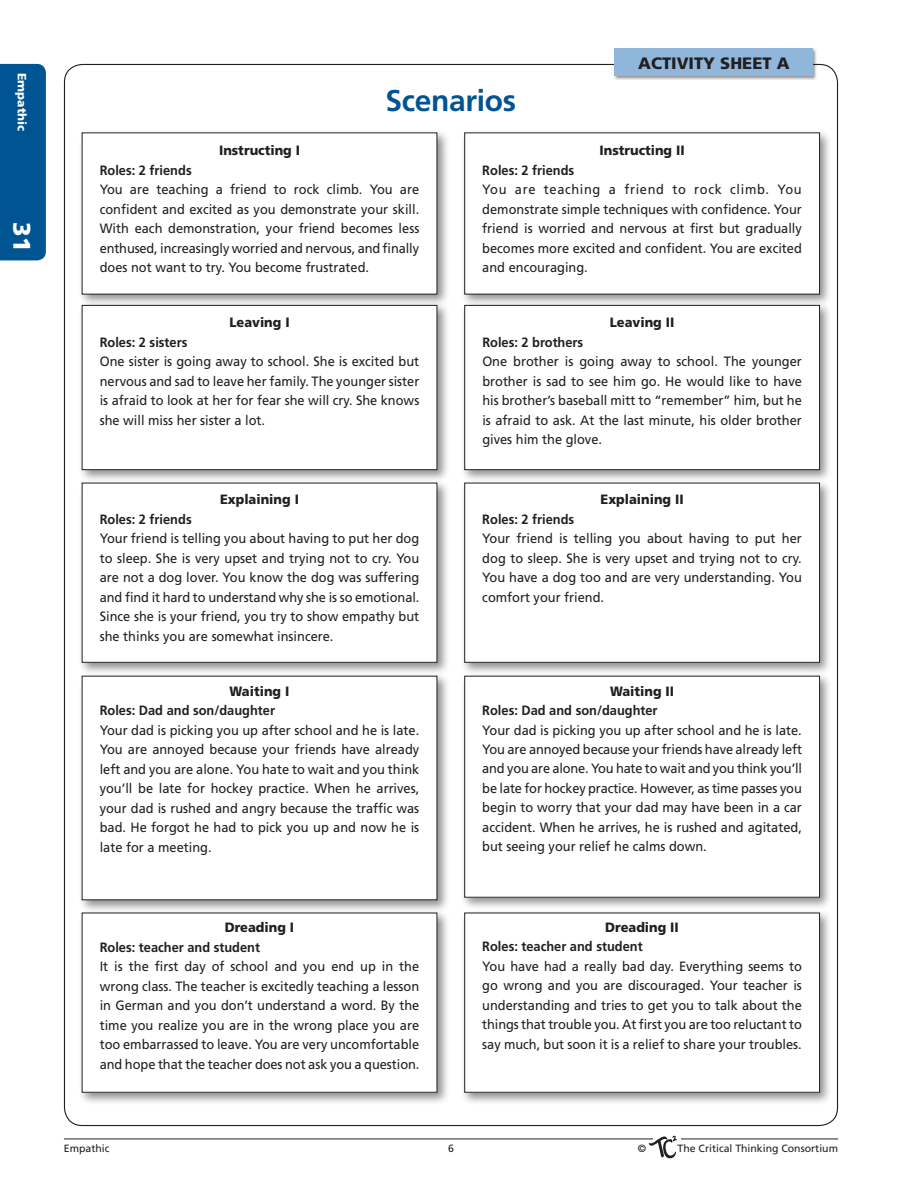
<style>
.page{position:relative;width:920px;height:1190px;background:#fff}
.page>*{position:absolute;margin:0;border:0;box-sizing:border-box;transform-origin:0 0}
.t1{font:700 30px "Frutiger";letter-spacing:-.01em;color:#015492}
.t2{font:900 24px "Frutiger";color:#fff}
.t3{font:900 16.5px "Frutiger";color:#231f20}
.t4{font:13.5px/19.5px "Frutiger";color:#231f20;text-align:justify;scale:.95 1}
.t5{font:700 13.5px "Frutiger";color:#231f20;scale:.95 1}
.t6{font:900 13.5px "Frutiger";color:#231f20;scale:.95 1}
.t7{font:900 12px "Frutiger";color:#fff}
.t8{font:10.5px "Frutiger";color:#231f20}
</style>
<div class="page">
<hr style="left:64px;top:1139px;width:774px;height:1px;background:#231f20">
<hr style="left:653px;top:1137px;width:28px;height:3px;background:#fff">
<svg style="left:649px;top:1135px;width:28px;height:24px"></svg>
<div style="left:613px;top:47px;width:204px;height:33px;background:#231f20;opacity:.5"></div>
<div style="left:615px;top:49px;width:198px;height:27px;background:#90b7db"></div>
<div style="left:78px;top:129px;width:372px;height:178px;background:#231f20;opacity:.5"></div>
<div style="left:82px;top:133px;width:355px;height:161px;background:#fff"></div>
<div style="left:78px;top:301px;width:372px;height:182px;background:#231f20;opacity:.5"></div>
<div style="left:82px;top:305px;width:355px;height:165px;background:#fff"></div>
<div style="left:82px;top:305px;width:355px;height:165px;border:1px solid #231f20"></div>
<div style="left:78px;top:479px;width:372px;height:196px;background:#231f20;opacity:.5"></div>
<div style="left:82px;top:483px;width:355px;height:179px;background:#fff"></div>
<div style="left:82px;top:483px;width:355px;height:180px;border:1px solid #231f20"></div>
<div style="left:78px;top:672px;width:372px;height:241px;background:#231f20;opacity:.5"></div>
<div style="left:82px;top:676px;width:355px;height:224px;background:#fff"></div>
<div style="left:78px;top:909px;width:372px;height:196px;background:#231f20;opacity:.5"></div>
<div style="left:82px;top:913px;width:355px;height:179px;background:#fff"></div>
<div style="left:460px;top:129px;width:373px;height:178px;background:#231f20;opacity:.5"></div>
<div style="left:465px;top:133px;width:354px;height:161px;background:#fff"></div>
<div style="left:464px;top:132px;width:356px;height:162px;border:1px solid #231f20"></div>
<div style="left:460px;top:301px;width:373px;height:182px;background:#231f20;opacity:.5"></div>
<div style="left:465px;top:305px;width:354px;height:165px;background:#fff"></div>
<div style="left:464px;top:305px;width:356px;height:165px;border:1px solid #231f20"></div>
<div style="left:460px;top:479px;width:373px;height:196px;background:#231f20;opacity:.5"></div>
<div style="left:465px;top:483px;width:354px;height:179px;background:#fff"></div>
<div style="left:464px;top:483px;width:356px;height:180px;border:1px solid #231f20"></div>
<div style="left:460px;top:672px;width:373px;height:238px;background:#231f20;opacity:.5"></div>
<div style="left:465px;top:676px;width:354px;height:221px;background:#fff"></div>
<div style="left:464px;top:676px;width:356px;height:221px;border:1px solid #231f20"></div>
<div style="left:460px;top:909px;width:373px;height:196px;background:#231f20;opacity:.5"></div>
<div style="left:465px;top:913px;width:354px;height:179px;background:#fff"></div>
<div style="left:464px;top:912px;width:356px;height:180px;border:1px solid #231f20"></div>
<div style="left:0;top:64px;width:46px;height:196px;background:#015492"></div>
<p class="t7" style="left:29px;top:73px;width:60px;rotate:90deg">Empathic</p>
<h2 class="t2" style="left:36px;top:222px;width:31px;rotate:90deg">31</h2>
<p class="t6" style="left:219px;top:143px;width:87px">Instructing I</p>
<h1 class="t1" style="left:385px;top:83px;width:132px">Scenarios</h1>
<p class="t3" style="left:638px;top:53px;width:153px">ACTIVITY SHEET A</p>
<p class="t6" style="left:599px;top:143px;width:91px">Instructing II</p>
<p class="t5" style="left:100px;top:162px;width:98px">Roles: 2 friends</p>
<p class="t4" style="left:100px;top:180px;width:338px">You are teaching a friend to rock climb. You are confident and excited as you demonstrate your skill.<br>With each demonstration, your friend becomes less enthused, increasingly worried and nervous, and finally does not want to try. You become frustrated.</p>
<p class="t6" style="left:229px;top:315px;width:65px">Leaving I</p>
<p class="t5" style="left:100px;top:334px;width:94px">Roles: 2 sisters</p>
<p class="t4" style="left:100px;top:352px;width:338px">One sister is going away to school. She is excited but nervous and sad to leave her family. The younger sister is afraid to look at her for fear she will cry. She knows she will miss her sister a lot.</p>
<p class="t6" style="left:220px;top:491px;width:84px">Explaining I</p>
<p class="t5" style="left:100px;top:511px;width:98px">Roles: 2 friends</p>
<p class="t4" style="left:100px;top:529px;width:338px">Your friend is telling you about having to put her dog to sleep. She is very upset and trying not to cry. You are not a dog lover. You know the dog was suffering and find it hard to understand why she is so emotional.<br>Since she is your friend, you try to show empathy but she thinks you are somewhat insincere.</p>
<p class="t6" style="left:230px;top:683px;width:64px">Waiting I</p>
<p class="t5" style="left:100px;top:702px;width:186px">Roles: Dad and son/daughter</p>
<p class="t4" style="left:100px;top:720px;width:338px">Your dad is picking you up after school and he is late.<br>You are annoyed because your friends have already left and you are alone. You hate to wait and you think you’ll be late for hockey practice. When he arrives, your dad is rushed and angry because the traffic was bad. He forgot he had to pick you up and now he is late for a meeting.</p>
<p class="t6" style="left:225px;top:919px;width:74px">Dreading I</p>
<p class="t5" style="left:100px;top:939px;width:170px">Roles: teacher and student</p>
<p class="t4" style="left:100px;top:956px;width:338px">It is the first day of school and you end up in the wrong class. The teacher is excitedly teaching a lesson in German and you don’t understand a word. By the time you realize you are in the wrong place you are too embarrassed to leave. You are very uncomfortable and hope that the teacher does not ask you a question.</p>
<p class="t5" style="left:482px;top:162px;width:98px">Roles: 2 friends</p>
<p class="t4" style="left:482px;top:180px;width:338px">You are teaching a friend to rock climb. You demonstrate simple techniques with confidence. Your friend is worried and nervous at first but gradually becomes more excited and confident. You are excited and encouraging.</p>
<p class="t6" style="left:610px;top:314px;width:69px">Leaving II</p>
<p class="t5" style="left:482px;top:334px;width:108px">Roles: 2 brothers</p>
<p class="t4" style="left:482px;top:352px;width:338px">One brother is going away to school. The younger brother is sad to see him go. He would like to have his brother’s baseball mitt to “remember” him, but he is afraid to ask. At the last minute, his older brother gives him the glove.</p>
<p class="t6" style="left:600px;top:491px;width:89px">Explaining II</p>
<p class="t5" style="left:482px;top:511px;width:98px">Roles: 2 friends</p>
<p class="t4" style="left:482px;top:529px;width:338px">Your friend is telling you about having to put her dog to sleep. She is very upset and trying not to cry.<br>You have a dog too and are very understanding. You comfort your friend.</p>
<p class="t6" style="left:610px;top:683px;width:69px">Waiting II</p>
<p class="t5" style="left:482px;top:702px;width:186px">Roles: Dad and son/daughter</p>
<p class="t4" style="left:482px;top:720px;width:338px">Your dad is picking you up after school and he is late.<br>You are annoyed because your friends have already left and you are alone. You hate to wait and you think you’ll be late for hockey practice. However, as time passes you begin to worry that your dad may have been in a car accident. When he arrives, he is rushed and agitated, but seeing your relief he calms down.</p>
<p class="t6" style="left:605px;top:919px;width:79px">Dreading II</p>
<p class="t5" style="left:482px;top:939px;width:170px">Roles: teacher and student</p>
<p class="t4" style="left:482px;top:956px;width:338px">You have had a really bad day. Everything seems to go wrong and you are discouraged. Your teacher is understanding and tries to get you to talk about the things that trouble you. At first you are too reluctant to say much, but soon it is a relief to share your troubles.</p>
<p class="t8" style="left:64px;top:1142px;width:47px">Empathic</p>
<p class="t8" style="left:448px;top:1142px;width:7px">6</p>
<p class="t8" style="left:638px;top:1142px;width:10px">©</p>
<p class="t8" style="left:677px;top:1142px;width:162px">The Critical Thinking Consortium</p>
</div>
